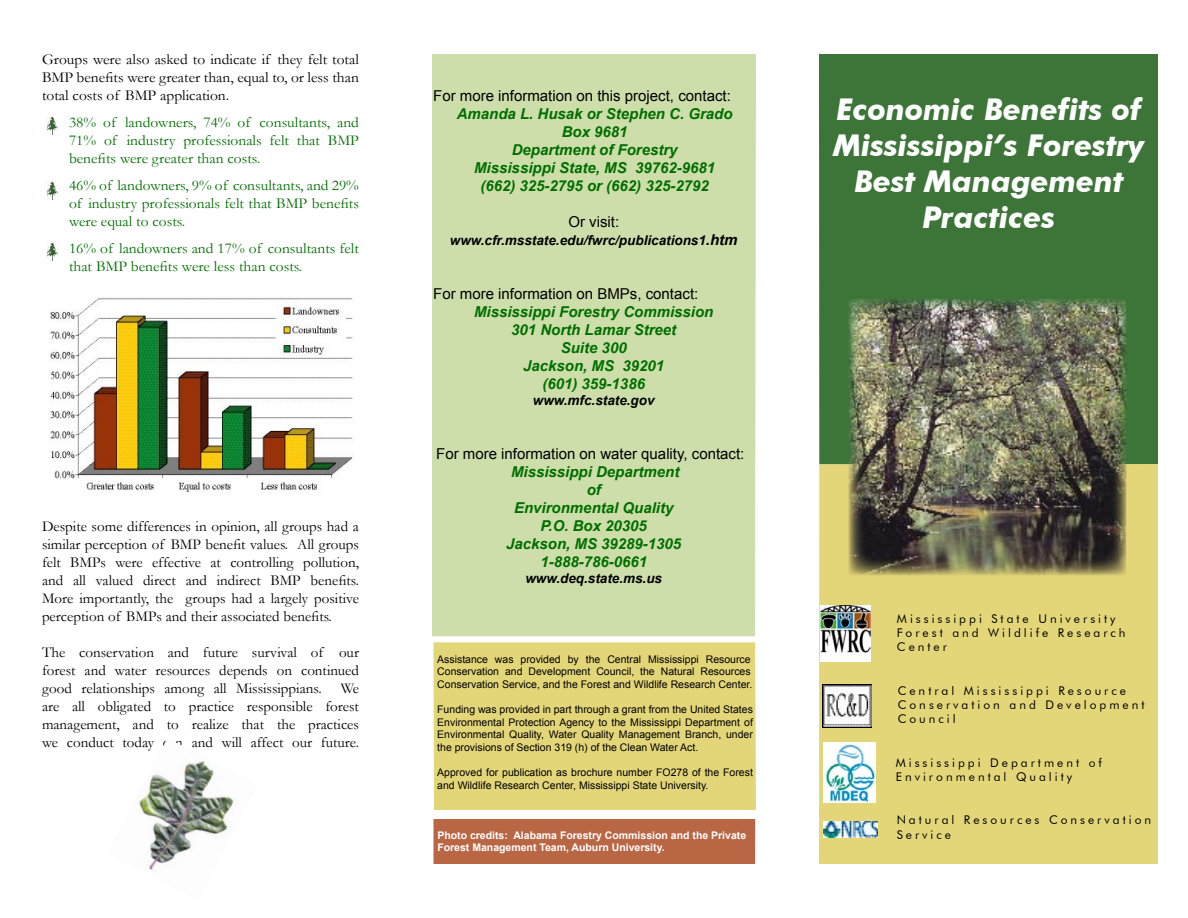
<style>
.page{position:relative;width:1188px;height:918px;background:#fff}
.page>*{position:absolute;margin:0;border:0;box-sizing:border-box;transform-origin:0 0}
.t1{font:italic 700 30px/36px "Futura BT";color:#fff}
.t2{font:15px/18px "Garamond";color:#000;text-align:justify}
.t3{font:italic 700 15px "Arial";color:#006e00}
.t4{font:15px/18px "Garamond";color:#006e00;text-align:justify}
.t5{font:15px "Arial";color:#000}
.t6{font:italic 700 13.5px "Arial";color:#000}
.t7{font:12px/14.4px "Futura BT";letter-spacing:.25em;color:#000}
.t8{font:10.5px/12.6px "Arial";color:#000}
.t9{font:700 10.5px "Arial";color:#fff}
.s1{font-size:15px}
</style>
<div class="page">
<img style="left:49px;top:298px;width:304px;height:194px">
<div style="left:432px;top:54px;width:324px;height:582px;background:#cddeaa"></div>
<div style="left:819px;top:54px;width:339px;height:410px;background:#3d7538"></div>
<div style="left:434px;top:642px;width:322px;height:168px;background:#e3d679"></div>
<div style="left:819px;top:464px;width:339px;height:400px;background:#e3d679"></div>
<img style="left:848px;top:299px;width:279px;height:276px">
<div style="left:433px;top:819px;width:322px;height:45px;background:#b96645"></div>
<img style="left:821px;top:605px;width:49px;height:57px">
<img style="left:823px;top:685px;width:48px;height:43px">
<img style="left:824px;top:821px;width:54px;height:17px">
<img style="left:46px;top:116px;width:11px;height:19px">
<img style="left:46px;top:180px;width:11px;height:19px">
<img style="left:46px;top:242px;width:11px;height:19px">
<img style="left:824px;top:742px;width:51px;height:61px">
<img style="left:139px;top:761px;width:95px;height:109px">
<p class="t2" style="left:42px;top:50px;width:318px">Groups were also asked to indicate if they felt total BMP benefits were greater than, equal to, or less than total costs of BMP application.</p>
<p class="t4" style="left:69px;top:113px;width:291px">38% of landowners, 74% of consultants, and 71% of industry professionals felt that BMP benefits were greater than costs.</p>
<p class="t4" style="left:69px;top:176px;width:292px">46% of landowners, 9% of consultants, and 29% of industry professionals felt that BMP benefits were equal to costs.</p>
<p class="t4" style="left:69px;top:239px;width:291px">16% of landowners and 17% of consultants felt that BMP benefits were less than costs.</p>
<p class="t2" style="left:42px;top:517px;width:319px">Despite some differences in opinion, all groups had a similar perception of BMP benefit values. All groups felt BMPs were effective at controlling pollution, and all valued direct and indirect BMP benefits.<br>More importantly, the groups had a largely positive perception of BMPs and their associated benefits.</p>
<p class="t2" style="left:42px;top:643px;width:319px">The conservation and future survival of our forest and water resources depends on continued good relationships among all Mississippians.</p>
<p class="t2" style="left:42px;top:679px;width:319px;text-indent:299px">We are all obligated to practice responsible forest management, and to realize that the practices we conduct today can and will affect our future.</p>
<p class="t5" style="left:433px;top:85px;width:299px">For more information on this project, contact:</p>
<p class="t3" style="left:457px;top:103px;width:277px">Amanda L. Husak or Stephen C. Grado</p>
<p class="t3" style="left:562px;top:121px;width:67px">Box 9681</p>
<p class="t3" style="left:512px;top:139px;width:167px">Department of Forestry</p>
<p class="t3" style="left:474px;top:157px;width:242px">Mississippi State, MS 39762-9681</p>
<p class="t3" style="left:480px;top:175px;width:230px">(662) 325-2795 or (662) 325-2792</p>
<p class="t5" style="left:568px;top:211px;width:52px">Or visit:</p>
<p class="t6" style="left:450px;top:231px;width:289px">www.cfr.msstate.edu/fwrc/publications1<span class="s1">.htm</span></p>
<p class="t5" style="left:433px;top:283px;width:267px">For more information on BMPs, contact:</p>
<p class="t3" style="left:474px;top:301px;width:241px">Mississippi Forestry Commission</p>
<p class="t3" style="left:511px;top:319px;width:167px">301 North Lamar Street</p>
<p class="t3" style="left:561px;top:337px;width:67px">Suite 300</p>
<p class="t3" style="left:523px;top:355px;width:142px">Jackson, MS 39201</p>
<p class="t3" style="left:542px;top:373px;width:104px">(601) 359-1386</p>
<p class="t6" style="left:533px;top:391px;width:123px">www.mfc.state.gov</p>
<p class="t5" style="left:436px;top:444px;width:310px">For more information on water quality, contact:</p>
<p class="t3" style="left:511px;top:462px;width:170px">Mississippi Department</p>
<p class="t3" style="left:587px;top:480px;width:16px">of</p>
<p class="t3" style="left:514px;top:498px;width:161px">Environmental Quality</p>
<p class="t3" style="left:541px;top:516px;width:108px">P.O. Box 20305</p>
<p class="t3" style="left:506px;top:534px;width:177px">Jackson, MS 39289-1305</p>
<p class="t3" style="left:540px;top:552px;width:108px">1-888-786-0661</p>
<p class="t6" style="left:525px;top:569px;width:138px">www.deq.state.ms.us</p>
<p class="t8" style="left:437px;top:653px;width:317px">Assistance was provided by the Central Mississippi Resource<br>Conservation and Development Council, the Natural Resources<br>Conservation Service, and the Forest and Wildlife Research Center.</p>
<p class="t8" style="left:437px;top:703px;width:317px;text-align:justify">Funding was provided in part through a grant from the United States Environmental Protection Agency to the Mississippi Department of Environmental Quality, Water Quality Management Branch, under the provisions of Section 319 (h) of the Clean Water Act.</p>
<p class="t8" style="left:437px;top:766px;width:317px">Approved for publication as brochure number FO278 of the Forest and Wildlife Research Center, Mississippi State University.</p>
<p class="t1" style="left:833px;top:92px;width:313px">Economic Benefits of<br>Mississippi’s Forestry</p>
<p class="t1" style="left:854px;top:164px;width:271px;text-align:center">Best Management<br>Practices</p>
<p class="t7" style="left:897px;top:611px;width:230px">Mississippi State University<br>Forest and Wildlife Research<br>Center</p>
<p class="t7" style="left:898px;top:683px;width:230px">Central Mississippi Resource</p>
<p class="t7" style="left:898px;top:697px;width:248px">Conservation and Development</p>
<p class="t7" style="left:898px;top:712px;width:59px">Council</p>
<p class="t7" style="left:896px;top:755px;width:208px">Mississippi Department of<br>Environmental Quality</p>
<p class="t7" style="left:897px;top:813px;width:256px">Natural Resources Conservation</p>
<p class="t9" style="left:437px;top:828px;width:310px">Photo credits: Alabama Forestry Commission and the Private</p>
<p class="t7" style="left:897px;top:827px;width:56px">Service</p>
<p class="t9" style="left:437px;top:840px;width:229px">Forest Management Team, Auburn University.</p>
</div>
